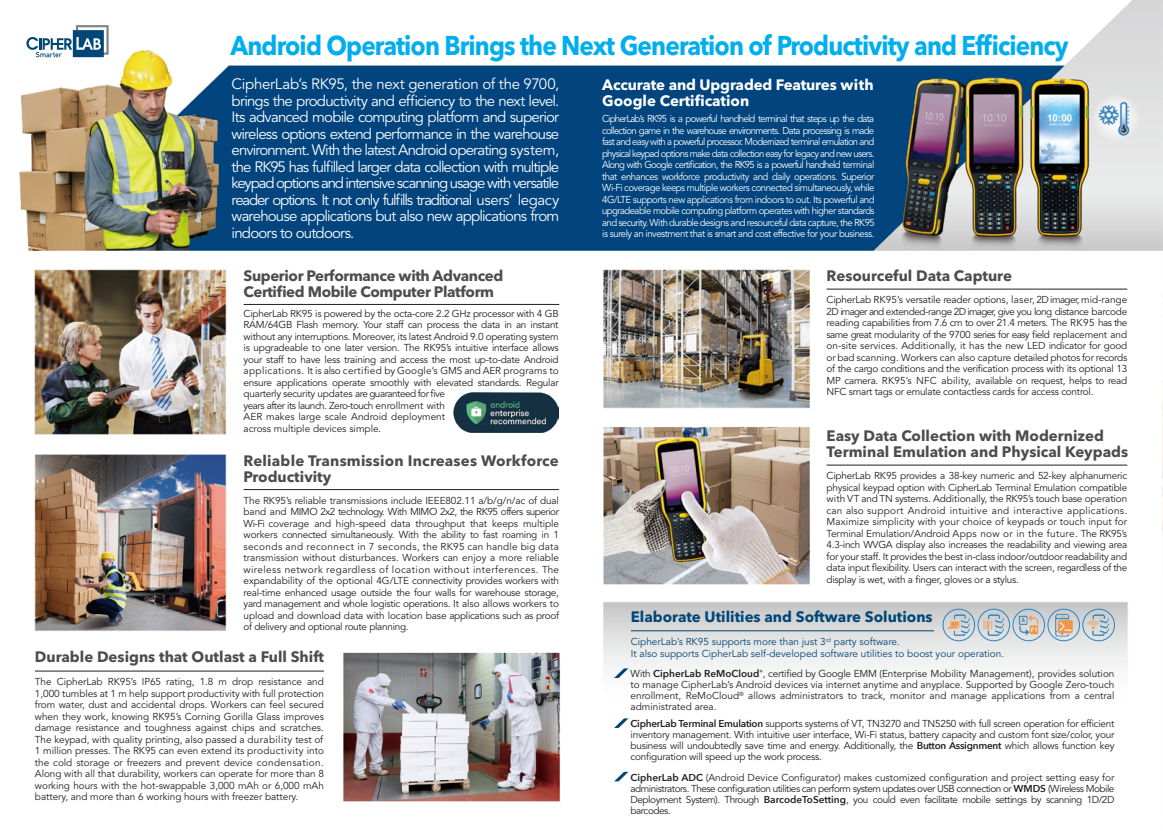
<style>
.page{position:relative;width:1163px;height:831px;background:#fff}
.page>*{position:absolute;margin:0;border:0;box-sizing:border-box;transform-origin:0 0}
.t1{font:700 27px "Avenir Next LT Pro";letter-spacing:-.035em;color:#00aeef;scale:.9 1}
.t2{font:15px/16.5px "Avenir LT Std";letter-spacing:-.055em;color:#fff;text-align:justify}
.t3{font:700 15px/16px "Avenir Next LT Pro";color:#4b4c4d}
.t4{font:700 15px/16px "Avenir Next LT Pro";letter-spacing:-.025em;color:#4b4c4d}
.t5{font:700 15px/16px "Avenir Next LT Pro";letter-spacing:-.01em;color:#fff}
.t6{font:700 15px "Avenir Next LT Pro";color:#004677}
.t7{font:10px/11.5px "Avenir LT Std";letter-spacing:-.025em;color:#231f20;text-align:justify}
.t8{font:10px/11.5px "Avenir LT Std";letter-spacing:-.05em;color:#fff;text-align:justify;scale:.96 1}
.t9{font:10px/11.5px "Avenir LT Std";color:#004677}
.s1{font-family:"Avenir Next";font-weight:600}
</style>
<div class="page">
<img style="left:19px;top:0;width:1143px;height:802px">
<hr style="left:243px;top:489px;width:316px;height:1px;background:#231f20">
<hr style="left:35px;top:670px;width:289px;height:1px;background:#231f20">
<hr style="left:826px;top:289px;width:301px;height:1px;background:#231f20">
<hr style="left:826px;top:465px;width:301px;height:1px;background:#231f20">
<svg style="left:26px;top:25px;width:83px;height:32px"></svg>
<hr style="left:630px;top:630px;width:303px;height:1px;background:#004677">
<hr style="left:243px;top:304px;width:316px;height:1px;background:#231f20">
<svg style="left:614px;top:668px;width:14px;height:10px"></svg>
<svg style="left:614px;top:771px;width:14px;height:10px"></svg>
<svg style="left:614px;top:718px;width:14px;height:10px"></svg>
<img style="left:453px;top:393px;width:105px;height:39px">
<img style="left:943px;top:610px;width:29px;height:29px">
<div style="left:942px;top:608px;width:32px;height:33px;border:1px solid #2783c5;border-radius:50%"></div>
<img style="left:978px;top:610px;width:29px;height:29px">
<div style="left:977px;top:608px;width:32px;height:33px;border:1px solid #2783c5;border-radius:50%"></div>
<img style="left:1083px;top:610px;width:28px;height:29px">
<div style="left:1082px;top:608px;width:32px;height:33px;border:1px solid #2783c5;border-radius:50%"></div>
<img style="left:1013px;top:610px;width:29px;height:29px">
<div style="left:1012px;top:608px;width:32px;height:33px;border:1px solid #2783c5;border-radius:50%"></div>
<img style="left:1050px;top:611px;width:27px;height:27px">
<div style="left:1047px;top:608px;width:32px;height:33px;border:1px solid #2783c5;border-radius:50%"></div>
<h1 class="t1" style="left:230px;top:29px;width:932px">Android Operation Brings the Next Generation of Productivity and Efficiency</h1>
<h2 class="t5" style="left:602px;top:76px;width:273px">Accurate and Upgraded Features with<br>Google Certification</h2>
<p class="t8" style="left:602px;top:113px;width:285px">CipherLab’s RK95 is a powerful handheld terminal that steps up the data collection game in the warehouse environments. Data processing is made fast and easy with a powerful processor. Modernized terminal emulation and physical keypad options make data collection easy for legacy and new users.<br>Along with Google certification, the RK95 is a powerful handheld terminal that enhances workforce productivity and daily operations. Superior Wi-Fi coverage keeps multiple workers connected simultaneously, while 4G/LTE supports new applications from indoors to out. Its powerful and upgradeable mobile computing platform operates with higher standards and security. With durable designs and resourceful data capture, the RK95 is surely an investment that is smart and cost effective for your business.</p>
<p class="t2" style="left:231px;top:76px;width:329px">CipherLab’s RK95, the next generation of the 9700, brings the productivity and efficiency to the next level.<br>Its advanced mobile computing platform and superior wireless options extend performance in the warehouse environment. With the latest Android operating system, the RK95 has fulfilled larger data collection with multiple keypad options and intensive scanning usage with versatile reader options. It not only fulfills traditional users’ legacy warehouse applications but also new applications from indoors to outdoors.</p>
<h2 class="t4" style="left:243px;top:267px;width:261px">Superior Performance with Advanced<br>Certified Mobile Computer Platform</h2>
<p class="t7" style="left:243px;top:308px;width:316px;text-align:left">CipherLab RK95 is powered by the octa-core 2.2 GHz processor with 4 GB RAM/64GB Flash memory. Your staff can process the data in an instant without any interruptions. Moreover, its latest Android 9.0 operating system is upgradeable to one later version. The RK95’s intuitive interface allows your staff to have less training and access the most up-to-date Android applications. It is also certified by Google’s GMS and AER programs to ensure applications operate smoothly with elevated standards. Regular quarterly security updates are guaranteed for five<br>years after its launch. Zero-touch enrollment with<br>AER makes large scale Android deployment<br>across multiple devices simple.</p>
<h2 class="t3" style="left:243px;top:452px;width:317px">Reliable Transmission Increases Workforce<br>Productivity</h2>
<p class="t7" style="left:243px;top:495px;width:317px">The RK95’s reliable transmissions include IEEE802.11 a/b/g/n/ac of dual band and MIMO 2x2 technology. With MIMO 2x2, the RK95 offers superior Wi-Fi coverage and high-speed data throughput that keeps multiple workers connected simultaneously. With the ability to fast roaming in 1 seconds and reconnect in 7 seconds, the RK95 can handle big data transmission without disturbances. Workers can enjoy a more reliable wireless network regardless of location without interferences. The expandability of the optional 4G/LTE connectivity provides workers with real-time enhanced usage outside the four walls for warehouse storage, yard management and whole logistic operations. It also allows workers to upload and download data with location base applications such as proof of delivery and optional route planning.</p>
<h2 class="t3" style="left:35px;top:649px;width:290px">Durable Designs that Outlast a Full Shift</h2>
<p class="t7" style="left:35px;top:676px;width:290px">The CipherLab RK95’s IP65 rating, 1.8 m drop resistance and 1,000 tumbles at 1 m help support productivity with full protection from water, dust and accidental drops. Workers can feel secured when they work, knowing RK95’s Corning Gorilla Glass improves damage resistance and toughness against chips and scratches.<br>The keypad, with quality printing, also passed a durability test of 1 million presses. The RK95 can even extend its productivity into the cold storage or freezers and prevent device condensation.<br>Along with all that durability, workers can operate for more than 8 working hours with the hot-swappable 3,000 mAh or 6,000 mAh battery, and more than 6 working hours with freezer battery.</p>
<h2 class="t3" style="left:826px;top:267px;width:187px">Resourceful Data Capture</h2>
<p class="t7" style="left:826px;top:294px;width:302px">CipherLab RK95’s versatile reader options, laser, 2D imager, mid-range 2D imager and extended-range 2D imager, give you long distance barcode reading capabilities from 7.6 cm to over 21.4 meters. The RK95 has the same great modularity of the 9700 series for easy field replacement and on-site services. Additionally, it has the new LED indicator for good or bad scanning. Workers can also capture detailed photos for records of the cargo conditions and the verification process with its optional 13<br>MP camera. RK95’s NFC ability, available on request, helps to read NFC smart tags or emulate contactless cards for access control.</p>
<h2 class="t3" style="left:826px;top:427px;width:303px">Easy Data Collection with Modernized<br>Terminal Emulation and Physical Keypads</h2>
<p class="t7" style="left:826px;top:470px;width:302px">CipherLab RK95 provides a 38-key numeric and 52-key alphanumeric physical keypad option with CipherLab Terminal Emulation compatible with VT and TN systems. Additionally, the RK95’s touch base operation can also support Android intuitive and interactive applications.<br>Maximize simplicity with your choice of keypads or touch input for Terminal Emulation/Android Apps now or in the future. The RK95’s 4.3-inch WVGA display also increases the readability and viewing area for your staff. It provides the best in-class indoor/outdoor readability and data input flexibility. Users can interact with the screen, regardless of the display is wet, with a finger, gloves or a stylus.</p>
<h2 class="t6" style="left:630px;top:607px;width:303px">Elaborate Utilities and Software Solutions</h2>
<p class="t9" style="left:630px;top:636px;width:375px">CipherLab’s RK95 supports more than just 3<sup>rd</sup> party software.<br>It also supports CipherLab self-developed software utilities to boost your operation.</p>
<p class="t7" style="left:630px;top:668px;width:485px;line-height:11px">With <span class="s1">CipherLab ReMoCloud</span><sup>®</sup>, certified by Google EMM (Enterprise Mobility Management), provides solution to manage CipherLab’s Android devices via internet anytime and anyplace. Supported by Google Zero-touch enrollment, ReMoCloud<sup>®</sup> allows administrators to track, monitor and manage applications from a central administrated area.</p>
<p class="t7" style="left:630px;top:718px;width:485px;line-height:11px"><span class="s1">CipherLab Terminal Emulation</span> supports systems of VT, TN3270 and TN5250 with full screen operation for efficient inventory management. With intuitive user interface, Wi-Fi status, battery capacity and custom font size/color, your business will undoubtedly save time and energy. Additionally, the <span class="s1">Button Assignment</span> which allows function key configuration will speed up the work process.</p>
<p class="t7" style="left:630px;top:772px;width:485px;line-height:11px"><span class="s1">CipherLab ADC</span> (Android Device Configurator) makes customized configuration and project setting easy for administrators. These configuration utilities can perform system updates over USB connection or <span class="s1">WMDS</span> (Wireless Mobile Deployment System). Through <span class="s1">BarcodeToSetting</span>, you could even facilitate mobile settings by scanning 1D/2D barcodes.</p>
</div>
